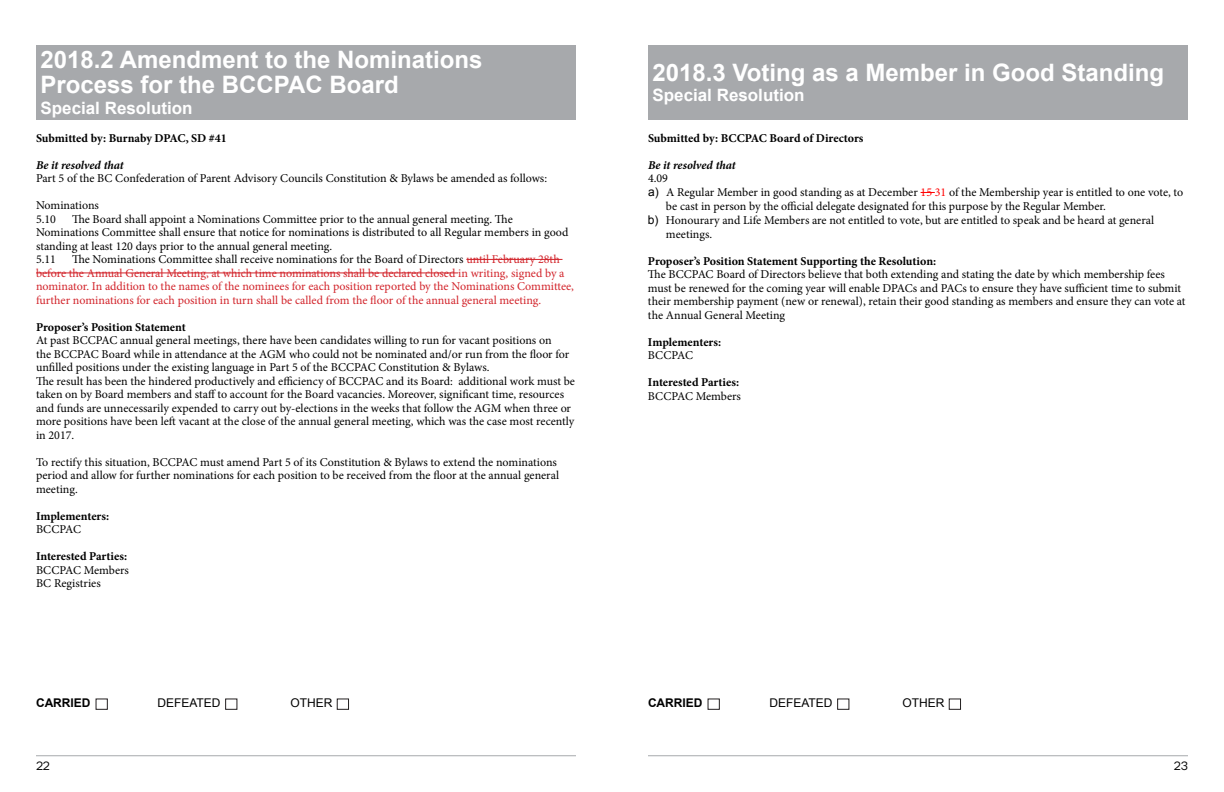
<style>
.page{position:relative;width:1224px;height:792px;background:#fff}
.page>*{position:absolute;margin:0;border:0;box-sizing:border-box;transform-origin:0 0}
.t1{font:700 24px/25px "Arial";color:#fff}
.t2{font:700 17px "Arial";color:#fff}
.t3{font:12px/13.5px "Minion Pro";color:#000}
.t4{font:12px/13.5px "Minion Pro";color:#d2232a}
.t5{font:700 12px "Minion Pro";letter-spacing:-.005em;color:#000}
.t6{font:italic 700 12px "Minion Pro";letter-spacing:-.005em;color:#000}
.t7{font:12px "Arial";color:#000}
.t8{font:700 12px "Arial";color:#000}
.t9{font:12px "Novecentowide";color:#000}
.s1{color:#000}
.s2{font-family:"Arial"}
.s3{color:#f00}
</style>
<div class="page">
<hr style="left:36px;top:756px;width:540px;height:1px;background:#a7a9ac">
<hr style="left:648px;top:756px;width:540px;height:1px;background:#a7a9ac">
<div style="left:36px;top:45px;width:540px;height:75px;background:#a7a9ac"></div>
<hr style="left:466px;top:259px;width:97px;height:1px;background:#d2232a">
<hr style="left:36px;top:273px;width:422px;height:1px;background:#d2232a">
<div style="left:96px;top:698px;width:12px;height:12px;border:1px solid #231f20"></div>
<div style="left:225px;top:698px;width:12px;height:12px;border:1px solid #231f20"></div>
<div style="left:337px;top:698px;width:12px;height:12px;border:1px solid #231f20"></div>
<div style="left:708px;top:698px;width:12px;height:12px;border:1px solid #231f20"></div>
<div style="left:837px;top:698px;width:12px;height:12px;border:1px solid #231f20"></div>
<div style="left:949px;top:698px;width:12px;height:12px;border:1px solid #231f20"></div>
<div style="left:648px;top:45px;width:540px;height:75px;background:#a7a9ac"></div>
<svg style="left:921px;top:192px;width:14px;height:1px"></svg>
<h1 class="t1" style="left:40px;top:48px;width:443px">2018.2 Amendment to the Nominations<br>Process for the BCCPAC Board</h1>
<h2 class="t2" style="left:40px;top:96px;width:154px">Special Resolution</h2>
<p class="t5" style="left:36px;top:130px;width:192px">Submitted by: Burnaby DPAC, SD #41</p>
<p class="t6" style="left:36px;top:157px;width:89px">Be it resolved that</p>
<p class="t3" style="left:36px;top:172px;width:513px">Part 5 of the BC Confederation of Parent Advisory Councils Constitution &amp; Bylaws be amended as follows:</p>
<p class="t3" style="left:36px;top:199px;width:64px">Nominations<br>5.10</p>
<p class="t3" style="left:36px;top:212px;width:534px;text-indent:36px">The Board shall appoint a Nominations Committee prior to the annual general meeting. The Nominations Committee shall ensure that notice for nominations is distributed to all Regular members in good standing at least 120 days prior to the annual general meeting.<br>5.11</p>
<p class="t4" style="left:36px;top:253px;width:540px;text-indent:36px"><span class="s1">The Nominations Committee shall receive nominations for the Board of Directors</span> until February 28th before the Annual General Meeting, at which time nominations shall be declared closed in writing, signed by a nominator. In addition to the names of the nominees for each position reported by the Nominations Committee, further nominations for each position in turn shall be called from the floor of the annual general meeting.</p>
<p class="t5" style="left:36px;top:319px;width:151px">Proposer’s Position Statement</p>
<p class="t3" style="left:36px;top:334px;width:541px">At past BCCPAC annual general meetings, there have been candidates willing to run for vacant positions on<br>the BCCPAC Board while in attendance at the AGM who could not be nominated and/or run from the floor for unfilled positions under the existing language in Part 5 of the BCCPAC Constitution &amp; Bylaws.<br>The result has been the hindered productively and efficiency of BCCPAC and its Board: additional work must be taken on by Board members and staff to account for the Board vacancies. Moreover, significant time, resources and funds are unnecessarily expended to carry out by-elections in the weeks that follow the AGM when three or more positions have been left vacant at the close of the annual general meeting, which was the case most recently in 2017.</p>
<p class="t3" style="left:36px;top:455px;width:525px">To rectify this situation, BCCPAC must amend Part 5 of its Constitution &amp; Bylaws to extend the nominations period and allow for further nominations for each position to be received from the floor at the annual general meeting.</p>
<p class="t5" style="left:36px;top:508px;width:75px">Implementers:</p>
<p class="t3" style="left:36px;top:523px;width:47px">BCCPAC</p>
<p class="t5" style="left:36px;top:548px;width:93px">Interested Parties:</p>
<p class="t3" style="left:36px;top:563px;width:95px">BCCPAC Members<br>BC Registries</p>
<h1 class="t1" style="left:652px;top:61px;width:513px">2018.3 Voting as a Member in Good Standing</h1>
<h2 class="t2" style="left:652px;top:84px;width:154px">Special Resolution</h2>
<p class="t5" style="left:648px;top:130px;width:217px">Submitted by: BCCPAC Board of Directors</p>
<p class="t6" style="left:648px;top:157px;width:89px">Be it resolved that</p>
<p class="t3" style="left:648px;top:172px;width:22px">4.09</p>
<p class="t3" style="left:648px;top:186px;width:537px"><span class="s2">a)</span> A Regular Member in good standing as at December <span class="s3">15 31</span> of the Membership year is entitled to one vote, to</p>
<p class="t3" style="left:666px;top:199px;width:441px">be cast in person by the official delegate designated for this purpose by the Regular Member.</p>
<p class="t3" style="left:648px;top:214px;width:508px"><span class="s2">b)</span> Honourary and Life Members are not entitled to vote, but are entitled to speak and be heard at general</p>
<p class="t3" style="left:666px;top:227px;width:48px">meetings.</p>
<p class="t5" style="left:648px;top:252px;width:290px">Proposer’s Position Statement Supporting the Resolution:</p>
<p class="t3" style="left:648px;top:268px;width:539px">The BCCPAC Board of Directors believe that both extending and stating the date by which membership fees must be renewed for the coming year will enable DPACs and PACs to ensure they have sufficient time to submit their membership payment (new or renewal), retain their good standing as members and ensure they can vote at the Annual General Meeting</p>
<p class="t5" style="left:648px;top:333px;width:75px">Implementers:</p>
<p class="t3" style="left:648px;top:349px;width:47px">BCCPAC</p>
<p class="t5" style="left:648px;top:374px;width:93px">Interested Parties:</p>
<p class="t3" style="left:648px;top:389px;width:95px">BCCPAC Members</p>
<p class="t8" style="left:36px;top:695px;width:56px">CARRIED</p>
<p class="t7" style="left:157px;top:695px;width:65px">DEFEATED</p>
<p class="t7" style="left:291px;top:695px;width:43px">OTHER</p>
<p class="t8" style="left:648px;top:695px;width:56px">CARRIED</p>
<p class="t7" style="left:769px;top:695px;width:65px">DEFEATED</p>
<p class="t7" style="left:903px;top:695px;width:43px">OTHER</p>
<p class="t9" style="left:36px;top:759px;width:15px">22</p>
<p class="t9" style="left:1174px;top:759px;width:16px">23</p>
</div>
